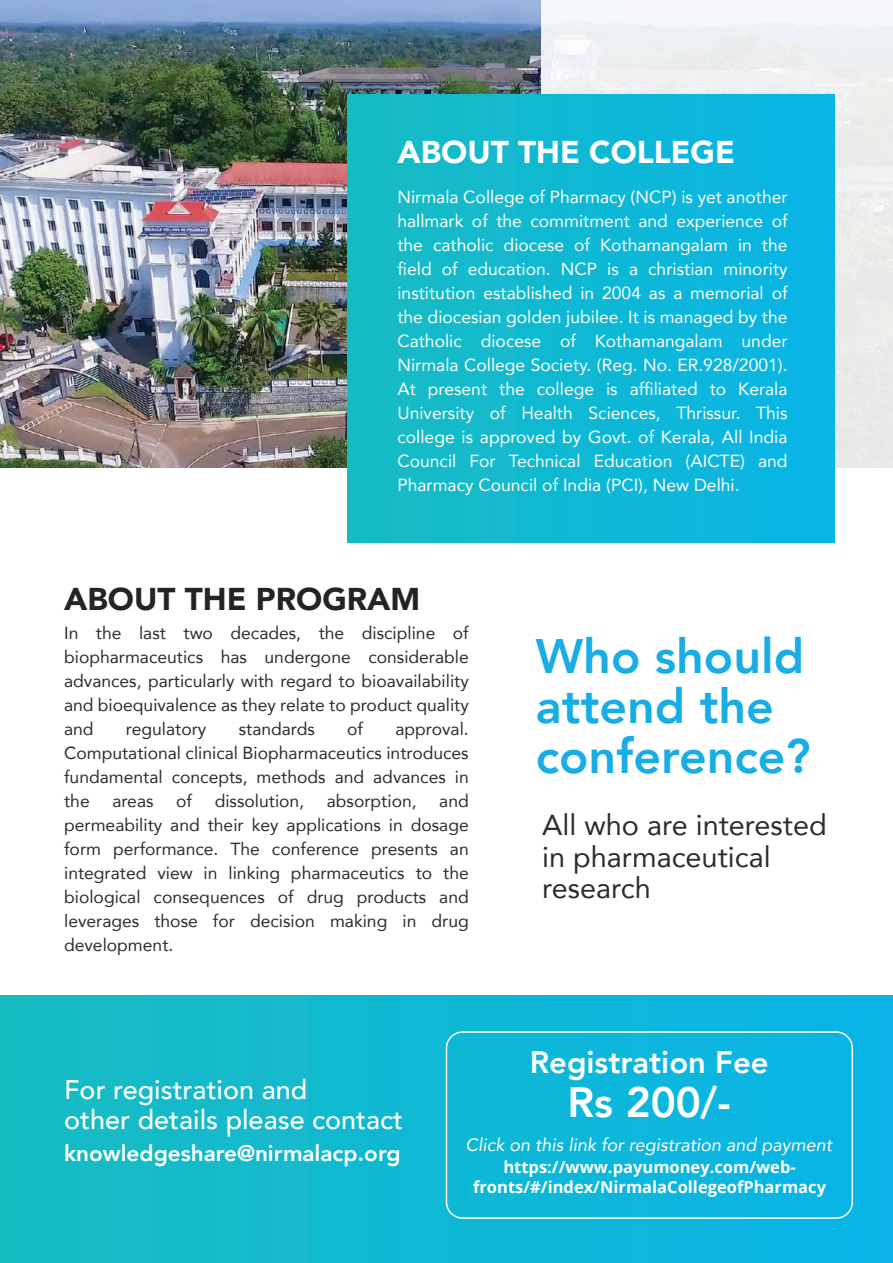
<style>
.page{position:relative;width:893px;height:1263px;background:#fff}
.page>*{position:absolute;margin:0;border:0;box-sizing:border-box;transform-origin:0 0}
.t1{font:800 48.3px/50.1px "Avenir";color:#18ade4}
.t2{font:800 42.45px "Avenir";color:#fff}
.t3{font:900 31.5px "Avenir";color:#fff}
.t4{font:900 31.5px "Avenir";color:#242424}
.t5{font:800 31.05px "Avenir";color:#fff}
.t6{font:28.8px/31.5px "Avenir";color:#2b2c2c}
.t7{font:500 27px/30px "Avenir";color:#fff}
.t8{font:800 22.5px "Avenir";color:#fff}
.t9{font:italic 18px "Avenir";color:#fff}
.t10{font:17.55px/24px "Avenir";color:#2b2c2c;text-align:justify}
.t11{font:17.55px/24px "Avenir";color:#fff;text-align:justify}
.t12{font:700 16.5px/19.8px "Open Sans";color:#fff;text-align:center}
</style>
<div class="page">
<div style="left:0;top:995px;width:893px;height:268px;background:linear-gradient(to right,#17bcc1,#09b4e7)"></div>
<img style="left:541px;top:0;width:352px;height:467px">
<img style="left:0;top:0;width:541px;height:467px">
<div style="left:347px;top:95px;width:488px;height:447px;background:linear-gradient(to right,#17bcc1,#08b4e7)"></div>
<div style="left:446px;top:1031px;width:407px;height:188px;border:2px solid #fff;border-radius:16px"></div>
<h3 class="t3" style="left:397px;top:125px;width:339px">ABOUT THE COLLEGE</h3>
<p class="t11" style="left:397px;top:184px;width:392px">Nirmala College of Pharmacy (NCP) is yet another hallmark of the commitment and experience of the catholic diocese of Kothamangalam in the field of education. NCP is a christian minority institution established in 2004 as a memorial of the diocesian golden jubilee. It is managed by the Catholic diocese of Kothamangalam under Nirmala College Society. (Reg. No. ER.928/2001).<br>At present the college is affiliated to Kerala University of Health Sciences, Thrissur. This college is approved by Govt. of Kerala, All India Council For Technical Education (AICTE) and Pharmacy Council of India (PCI), New Delhi.</p>
<h3 class="t4" style="left:64px;top:572px;width:358px">ABOUT THE PROGRAM</h3>
<p class="t10" style="left:64px;top:620px;width:406px">In the last two decades, the discipline of biopharmaceutics has undergone considerable advances, particularly with regard to bioavailability and bioequivalence as they relate to product quality and</p>
<p class="t10" style="left:126px;top:716px;width:82px">regulatory</p>
<p class="t10" style="left:239px;top:716px;width:78px">standards</p>
<p class="t10" style="left:347px;top:716px;width:17px">of</p>
<p class="t10" style="left:64px;top:716px;width:406px;text-indent:331px">approval.<br>Computational clinical Biopharmaceutics introduces fundamental concepts, methods and advances in the</p>
<p class="t10" style="left:112px;top:788px;width:43px">areas</p>
<p class="t10" style="left:176px;top:788px;width:17px">of</p>
<p class="t10" style="left:215px;top:788px;width:91px">dissolution,</p>
<p class="t10" style="left:327px;top:788px;width:91px">absorption,</p>
<p class="t10" style="left:64px;top:788px;width:406px;text-indent:375px">and permeability and their key applications in dosage form performance. The conference presents an integrated view in linking pharmaceutics to the biological consequences of drug products and leverages those for decision making in drug development.</p>
<h1 class="t1" style="left:536px;top:631px;width:276px">Who should attend the conference?</h1>
<h3 class="t6" style="left:542px;top:809px;width:286px">All who are interested in pharmaceutical research</h3>
<h3 class="t7" style="left:64px;top:1073px;width:341px">For registration and<br>other details please contact</h3>
<p class="t8" style="left:64px;top:1136px;width:338px">knowledgeshare@nirmalacp.org</p>
<h3 class="t5" style="left:530px;top:1038px;width:241px">Registration Fee</h3>
<h2 class="t2" style="left:568px;top:1069px;width:165px">Rs 200/-</h2>
<p class="t9" style="left:465px;top:1134px;width:368px">Click on this link for registration and payment</p>
<p class="t12" style="left:473px;top:1157px;width:355px">https://www.payumoney.com/web&shy;fronts/#/index/NirmalaCollegeofPharmacy</p>
</div>
